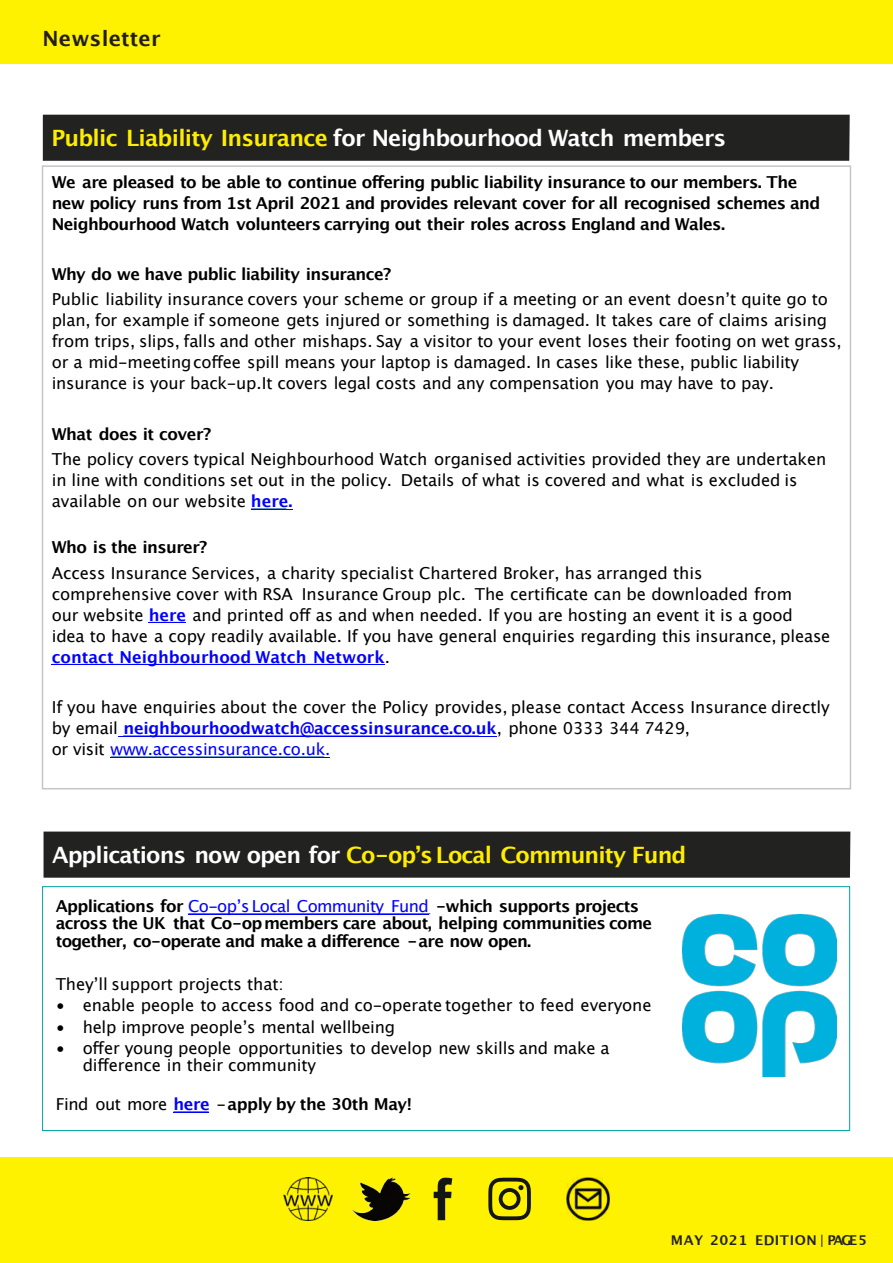
<style>
.page{position:relative;width:893px;height:1263px;background:#fff}
.page>*{position:absolute;margin:0;border:0;box-sizing:border-box;transform-origin:0 0}
.t1{font:700 22.5px "Lucida Grande";letter-spacing:-.035em;color:#fff}
.t2{font:700 22.5px "Lucida Grande";letter-spacing:-.04em;color:#ffed00}
.t3{font:700 21px "Lucida Grande";letter-spacing:.01em;color:#231f20}
.t4{font:16.5px/21px "Lucida Grande";letter-spacing:-.01em;color:#000}
.t5{font:700 16.5px/17.2px "Lucida Grande";letter-spacing:-.035em;color:#000}
.t6{font:700 13.5px "Lucida Grande";letter-spacing:.035em;color:#222221}
.s1{color:#ffed00}
.s2{font-weight:700;color:#00f}
.s3{color:#00f}
.s4{color:#fff}
.s5{font-weight:400;color:#00f}
.s6{font-weight:400}
</style>
<div class="page">
<div style="left:0;top:0;width:893px;height:64px;background:#fff200"></div>
<div style="left:0;top:1158px;width:893px;height:105px;background:#fff200"></div>
<svg style="left:434px;top:1178px;width:18px;height:42px"></svg>
<svg style="left:488px;top:1178px;width:43px;height:42px"></svg>
<img style="left:283px;top:1177px;width:49px;height:43px">
<img style="left:567px;top:1178px;width:42px;height:42px">
<img style="left:351px;top:1178px;width:59px;height:42px">
<div style="left:44px;top:831px;width:806px;height:47px;background:#222221"></div>
<hr style="left:188px;top:913px;width:242px;height:1px;background:#275b9b">
<hr style="left:173px;top:1111px;width:36px;height:1px;background:#275b9b">
<hr style="left:188px;top:914px;width:240px;height:1px;background:#00f">
<hr style="left:173px;top:1112px;width:36px;height:1px;background:#00f">
<div style="left:42px;top:886px;width:808px;height:245px;border:1px solid #00a1a1"></div>
<img style="left:683px;top:914px;width:153px;height:163px">
<hr style="left:251px;top:508px;width:35px;height:1px;background:#275b9b">
<hr style="left:123px;top:735px;width:356px;height:1px;background:#275b9b">
<hr style="left:111px;top:756px;width:213px;height:1px;background:#275b9b">
<hr style="left:251px;top:509px;width:42px;height:1px;background:#00f">
<hr style="left:149px;top:622px;width:37px;height:1px;background:#00f">
<hr style="left:52px;top:664px;width:333px;height:1px;background:#00f">
<hr style="left:118px;top:736px;width:379px;height:1px;background:#00f">
<hr style="left:111px;top:757px;width:219px;height:1px;background:#00f">
<div style="left:43px;top:115px;width:807px;height:46px;background:#222221"></div>
<p class="t3" style="left:43px;top:30px;width:120px">Newsletter</p>
<h1 class="t1" style="left:51px;top:128px;width:676px"><span class="s1">Public Liability Insurance</span> for Neighbourhood Watch members</h1>
<p class="t5" style="left:52px;top:172px;width:770px;line-height:21px">We are pleased to be able to continue offering public liability insurance to our members. The new policy runs from 1st April 2021 and provides relevant cover for all recognised schemes and<br>Neighbourhood Watch volunteers carrying out their roles across England and Wales.</p>
<p class="t5" style="left:52px;top:267px;width:341px">Why do we have public liability insurance?</p>
<p class="t4" style="left:52px;top:290px;width:791px">Public liability insurance covers your scheme or group if a meeting or an event doesnʼt quite go to plan, for example if someone gets injured or something is damaged. It takes care of claims arising from trips, slips, falls and other mishaps. Say a visitor to your event loses their footing on wet grass, or a mid-meetingcoffee spill means your laptop is damaged. In cases like these, public liability insurance is your back-up.It covers legal costs and any compensation you may have to pay.</p>
<p class="t5" style="left:52px;top:426px;width:161px">What does it cover?</p>
<p class="t4" style="left:52px;top:450px;width:776px">The policy covers typical Neighbourhood Watch organised activities provided they are undertaken in line with conditions set out in the policy. Details of what is covered and what is excluded is available on our website <span class="s2">here.</span></p>
<p class="t5" style="left:52px;top:540px;width:157px">Who is the insurer?</p>
<p class="t4" style="left:52px;top:563px;width:780px">Access Insurance Services, a charity specialist Chartered Broker, has arranged this<br>comprehensive cover with RSA Insurance Group plc. The certificate can be downloaded from<br>our website <span class="s2">here</span> and printed off as and when needed. If you are hosting an event it is a good<br>idea to have a copy readily available. If you have general enquiries regarding this insurance, please <span class="s2">contact Neighbourhood Watch Network</span>.</p>
<p class="t4" style="left:52px;top:698px;width:779px">If you have enquiries about the cover the Policy provides, please contact Access Insurance directly by email <span class="s2">neighbourhoodwatch@accessinsurance.co.uk</span>, phone 0333 344 7429,<br>or visit <span class="s3">www.accessinsurance.co.uk.</span></p>
<h1 class="t2" style="left:52px;top:845px;width:636px"><span class="s4">Applications now open for</span> Co-opʼs Local Community Fund</h1>
<p class="t5" style="left:56px;top:899px;width:598px">Applications for <span class="s5">Co-opʼs Local Community Fund</span> -which supports projects across the UK that Co-opmembers care about, helping communities come together, co-operate and make a difference -are now open.</p>
<p class="t4" style="left:56px;top:974px;width:229px">Theyʼll support projects that:</p>
<p class="t4" style="left:56px;top:996px;width:597px">• enable people to access food and co-operate together to feed everyone</p>
<p class="t4" style="left:56px;top:1017px;width:341px">• help improve peopleʼs mental wellbeing</p>
<p class="t4" style="left:83px;top:1041px;width:528px;line-height:17.2px;text-indent:-27px">• offer young people opportunities to develop new skills and make a difference in their community</p>
<p class="t5" style="left:56px;top:1097px;width:358px"><span class="s6">Find out more</span> <span class="s3">here</span> <span class="s6">-</span>apply by the 30th May!</p>
<p class="t6" style="left:671px;top:1235px;width:197px">MAY 2021 EDITION <span class="s6">|</span> PAGE5</p>
</div>
